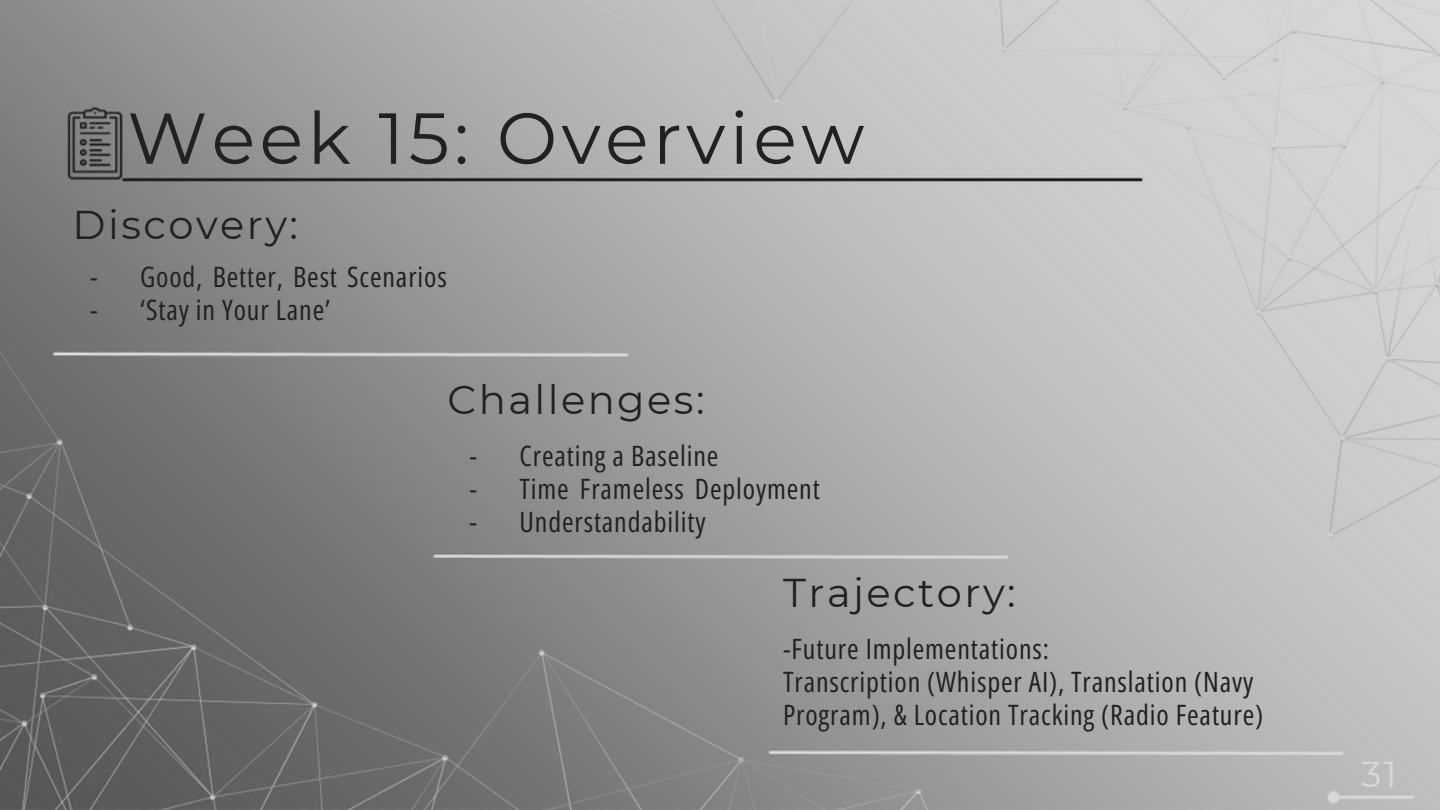
<style>
.page{position:relative;width:1440px;height:810px;background:#fff}
.page>*{position:absolute;margin:0;border:0;box-sizing:border-box;transform-origin:0 0}
.t1{font:72px "Montserrat";letter-spacing:.06em;color:#212121}
.t2{font:40.2px "Montserrat";letter-spacing:.06em;color:#212121}
.t3{font:40px "Montserrat";letter-spacing:.06em;color:#212121}
.t4{font:36px "Montserrat";color:#d9d9d9}
.t5{font:28px/33px "Open Sans Condensed";letter-spacing:.03em;color:#212121}
</style>
<div class="page">
<img style="left:0;top:0;width:1440px;height:810px">
<p class="t1" style="left:127px;top:94px;width:739px">Week 15: Overview</p>
<p class="t3" style="left:73px;top:200px;width:227px">Discovery:</p>
<p class="t5" style="left:90px;top:259px;width:9px">- -</p>
<p class="t5" style="left:140px;top:259px;width:308px">Good, Better, Best Scenarios ‘Stay in Your Lane’</p>
<p class="t2" style="left:447px;top:375px;width:259px">Challenges:</p>
<p class="t5" style="left:470px;top:439px;width:9px;text-align:justify">- - -</p>
<p class="t5" style="left:519px;top:439px;width:201px">Creating a Baseline</p>
<p class="t5" style="left:519px;top:472px;width:302px">Time Frameless Deployment<br>Understandability</p>
<p class="t3" style="left:783px;top:568px;width:234px">Trajectory:</p>
<p class="t5" style="left:783px;top:631px;width:267px">-Future Implementations:</p>
<p class="t5" style="left:783px;top:664px;width:482px">Transcription (Whisper AI), Translation (Navy<br>Program), &amp; Location Tracking (Radio Feature)</p>
<p class="t4" style="left:1361px;top:752px;width:37px">31</p>
</div>
